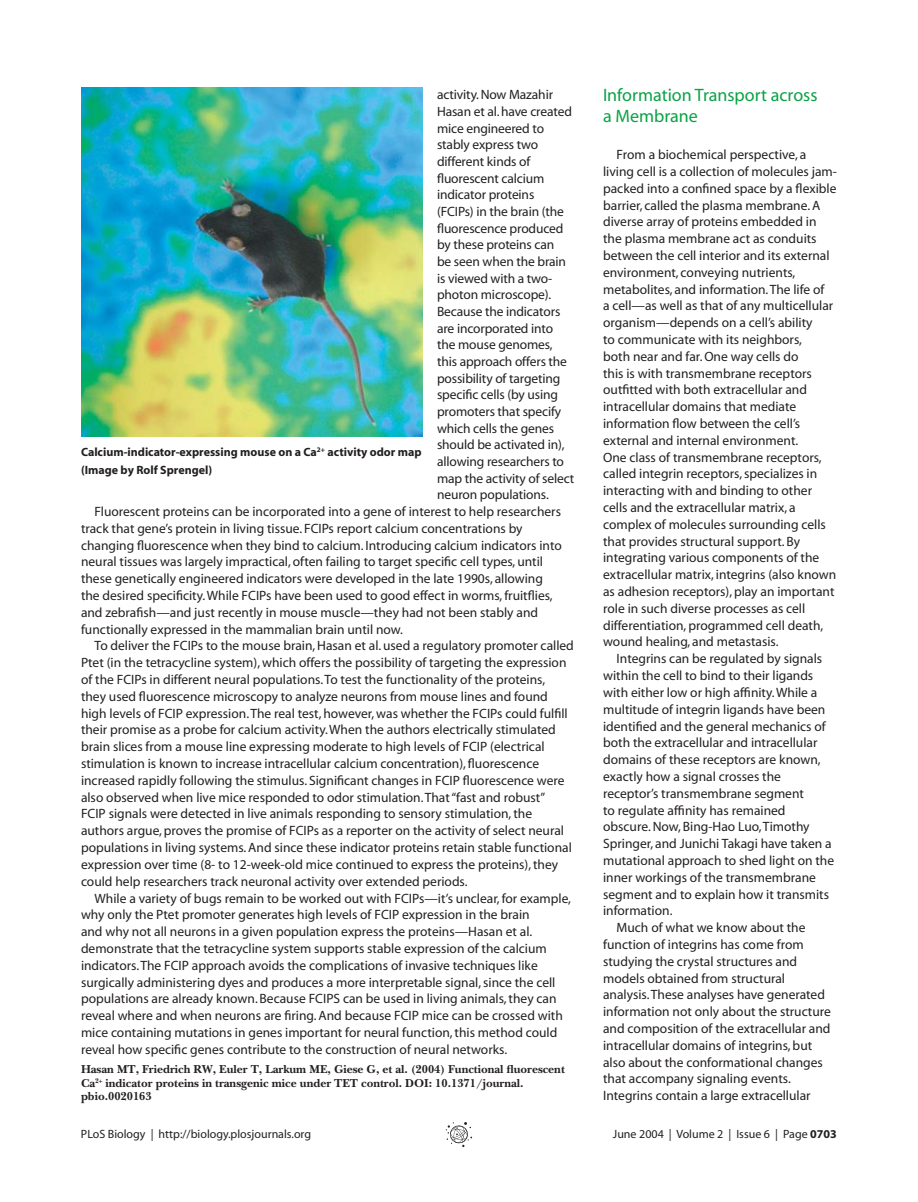
<style>
.page{position:relative;width:918px;height:1202px;background:#fff}
.page>*{position:absolute;margin:0;border:0;box-sizing:border-box;transform-origin:0 0}
.t1{font:18px/21px "Myriad";color:#09a245}
.t2{font:13.5px/16.8px "Myriad";color:#231f20}
.t3{font:700 12px/13.5px "PLB Iserif";color:#231f20}
.t4{font:700 12px/18px "Myriad";color:#231f20}
.t5{font:12px "Myriad";color:#231f20}
.s1{font-weight:700}
</style>
<div class="page">
<svg style="left:446px;top:1122px;width:26px;height:25px"></svg>
<img style="left:81px;top:88px;width:342px;height:348px">
<p class="t2" style="left:437px;top:88px;width:118px">activity. Now Mazahir</p>
<p class="t2" style="left:437px;top:104px;width:136px">Hasan et al. have created</p>
<p class="t2" style="left:437px;top:121px;width:109px">mice engineered to</p>
<p class="t2" style="left:437px;top:137px;width:103px">stably express two</p>
<p class="t2" style="left:437px;top:154px;width:95px">different kinds of</p>
<p class="t2" style="left:437px;top:171px;width:109px">fluorescent calcium</p>
<p class="t2" style="left:437px;top:187px;width:99px">indicator proteins</p>
<p class="t2" style="left:437px;top:204px;width:128px">(FCIPs) in the brain (the</p>
<p class="t2" style="left:437px;top:221px;width:128px">fluorescence produced</p>
<p class="t2" style="left:437px;top:237px;width:119px">by these proteins can</p>
<p class="t2" style="left:437px;top:254px;width:131px">be seen when the brain</p>
<p class="t2" style="left:437px;top:271px;width:117px">is viewed with a two-</p>
<p class="t2" style="left:437px;top:287px;width:116px">photon microscope).</p>
<p class="t2" style="left:437px;top:304px;width:125px">Because the indicators</p>
<p class="t2" style="left:437px;top:321px;width:118px">are incorporated into</p>
<p class="t2" style="left:437px;top:337px;width:117px">the mouse genomes,</p>
<p class="t2" style="left:437px;top:354px;width:131px">this approach offers the</p>
<p class="t2" style="left:437px;top:371px;width:125px">possibility of targeting</p>
<p class="t2" style="left:437px;top:387px;width:122px">specific cells (by using</p>
<p class="t2" style="left:437px;top:404px;width:126px">promoters that specify</p>
<p class="t2" style="left:437px;top:421px;width:119px">which cells the genes</p>
<p class="t2" style="left:437px;top:437px;width:129px">should be activated in),</p>
<p class="t2" style="left:437px;top:454px;width:128px">allowing researchers to</p>
<p class="t2" style="left:437px;top:470px;width:139px">map the activity of select</p>
<p class="t2" style="left:437px;top:487px;width:113px">neuron populations.</p>
<p class="t2" style="left:95px;top:504px;width:468px">Fluorescent proteins can be incorporated into a gene of interest to help researchers</p>
<p class="t2" style="left:81px;top:521px;width:443px">track that gene’s protein in living tissue. FCIPs report calcium concentrations by</p>
<p class="t2" style="left:81px;top:538px;width:482px">changing fluorescence when they bind to calcium. Introducing calcium indicators into</p>
<p class="t2" style="left:81px;top:554px;width:464px">neural tissues was largely impractical, often failing to target specific cell types, until</p>
<p class="t2" style="left:81px;top:571px;width:464px">these genetically engineered indicators were developed in the late 1990s, allowing</p>
<p class="t2" style="left:81px;top:588px;width:473px">the desired specificity. While FCIPs have been used to good effect in worms, fruitflies,</p>
<p class="t2" style="left:81px;top:605px;width:459px">and zebrafish—and just recently in mouse muscle—they had not been stably and</p>
<p class="t2" style="left:81px;top:622px;width:324px">functionally expressed in the mammalian brain until now.</p>
<p class="t2" style="left:95px;top:638px;width:481px">To deliver the FCIPs to the mouse brain, Hasan et al. used a regulatory promoter called</p>
<p class="t2" style="left:81px;top:655px;width:487px">Ptet (in the tetracycline system), which offers the possibility of targeting the expression</p>
<p class="t2" style="left:81px;top:672px;width:466px">of the FCIPs in different neural populations. To test the functionality of the proteins,</p>
<p class="t2" style="left:81px;top:689px;width:468px">they used fluorescence microscopy to analyze neurons from mouse lines and found</p>
<p class="t2" style="left:81px;top:706px;width:488px">high levels of FCIP expression. The real test, however, was whether the FCIPs could fulfill</p>
<p class="t2" style="left:81px;top:722px;width:476px">their promise as a probe for calcium activity. When the authors electrically stimulated</p>
<p class="t2" style="left:81px;top:739px;width:465px">brain slices from a mouse line expressing moderate to high levels of FCIP (electrical</p>
<p class="t2" style="left:81px;top:756px;width:460px">stimulation is known to increase intracellular calcium concentration), fluorescence</p>
<p class="t2" style="left:81px;top:773px;width:485px">increased rapidly following the stimulus. Significant changes in FCIP fluorescence were</p>
<p class="t2" style="left:81px;top:789px;width:466px">also observed when live mice responded to odor stimulation. That “fast and robust’’</p>
<p class="t2" style="left:81px;top:806px;width:453px">FCIP signals were detected in live animals responding to sensory stimulation, the</p>
<p class="t2" style="left:81px;top:823px;width:485px">authors argue, proves the promise of FCIPs as a reporter on the activity of select neural</p>
<p class="t2" style="left:81px;top:840px;width:492px">populations in living systems. And since these indicator proteins retain stable functional</p>
<p class="t2" style="left:81px;top:857px;width:479px">expression over time (8- to 12-week-old mice continued to express the proteins), they</p>
<p class="t2" style="left:81px;top:873px;width:388px">could help researchers track neuronal activity over extended periods.</p>
<p class="t2" style="left:95px;top:890px;width:478px">While a variety of bugs remain to be worked out with FCIPs—it’s unclear, for example,</p>
<p class="t2" style="left:81px;top:907px;width:450px">why only the Ptet promoter generates high levels of FCIP expression in the brain</p>
<p class="t2" style="left:81px;top:924px;width:453px">and why not all neurons in a given population express the proteins—Hasan et al.</p>
<p class="t2" style="left:81px;top:941px;width:467px">demonstrate that the tetracycline system supports stable expression of the calcium</p>
<p class="t2" style="left:81px;top:957px;width:458px">indicators. The FCIP approach avoids the complications of invasive techniques like</p>
<p class="t2" style="left:81px;top:974px;width:476px">surgically administering dyes and produces a more interpretable signal, since the cell</p>
<p class="t2" style="left:81px;top:991px;width:477px">populations are already known. Because FCIPS can be used in living animals, they can</p>
<p class="t2" style="left:81px;top:1008px;width:483px">reveal where and when neurons are firing. And because FCIP mice can be crossed with</p>
<p class="t2" style="left:81px;top:1025px;width:478px">mice containing mutations in genes important for neural function, this method could</p>
<p class="t2" style="left:81px;top:1041px;width:428px">reveal how specific genes contribute to the construction of neural networks.</p>
<p class="t3" style="left:81px;top:1064px;width:485px">Hasan MT, Friedrich RW, Euler T, Larkum ME, Giese G, et al. (2004) Functional fluorescent<br>Ca<sup>2+</sup> indicator proteins in transgenic mice under TET control. DOI: 10.1371/journal. pbio.0020163</p>
<p class="t4" style="left:81px;top:444px;width:342px">Calcium-indicator-expressing mouse on a Ca<sup>2+</sup> activity odor map (Image by Rolf Sprengel)</p>
<h1 class="t1" style="left:603px;top:86px;width:216px">Information Transport across a Membrane</h1>
<p class="t2" style="left:603px;top:147px;width:235px;text-indent:14px">From a biochemical perspective, a living cell is a collection of molecules jam&shy;packed into a confined space by a flexible barrier, called the plasma membrane. A diverse array of proteins embedded in the plasma membrane act as conduits between the cell interior and its external environment, conveying nutrients, metabolites, and information. The life of<br>a cell—as well as that of any multicellular organism—depends on a cell’s ability<br>to communicate with its neighbors,<br>both near and far. One way cells do<br>this is with transmembrane receptors outfitted with both extracellular and intracellular domains that mediate information flow between the cell’s external and internal environment.<br>One class of transmembrane receptors, called integrin receptors, specializes in interacting with and binding to other cells and the extracellular matrix, a complex of molecules surrounding cells that provides structural support. By integrating various components of the extracellular matrix, integrins (also known as adhesion receptors), play an important role in such diverse processes as cell differentiation, programmed cell death, wound healing, and metastasis.</p>
<p class="t2" style="left:617px;top:651px;width:207px">Integrins can be regulated by signals</p>
<p class="t2" style="left:603px;top:668px;width:212px">within the cell to bind to their ligands</p>
<p class="t2" style="left:603px;top:685px;width:216px">with either low or high affinity. While a</p>
<p class="t2" style="left:603px;top:702px;width:224px">multitude of integrin ligands have been</p>
<p class="t2" style="left:603px;top:718px;width:224px">identified and the general mechanics of</p>
<p class="t2" style="left:603px;top:735px;width:216px">both the extracellular and intracellular</p>
<p class="t2" style="left:603px;top:752px;width:219px">domains of these receptors are known,</p>
<p class="t2" style="left:603px;top:769px;width:179px">exactly how a signal crosses the</p>
<p class="t2" style="left:603px;top:786px;width:202px">receptor’s transmembrane segment</p>
<p class="t2" style="left:603px;top:802px;width:184px">to regulate affinity has remained</p>
<p class="t2" style="left:603px;top:819px;width:208px">obscure. Now, Bing-Hao Luo, Timothy</p>
<p class="t2" style="left:603px;top:836px;width:230px">Springer, and Junichi Takagi have taken a</p>
<p class="t2" style="left:603px;top:853px;width:233px">mutational approach to shed light on the</p>
<p class="t2" style="left:603px;top:870px;width:214px">inner workings of the transmembrane</p>
<p class="t2" style="left:603px;top:886px;width:227px">segment and to explain how it transmits</p>
<p class="t2" style="left:603px;top:903px;width:71px">information.</p>
<p class="t2" style="left:617px;top:920px;width:190px">Much of what we know about the</p>
<p class="t2" style="left:603px;top:937px;width:202px">function of integrins has come from</p>
<p class="t2" style="left:603px;top:954px;width:196px">studying the crystal structures and</p>
<p class="t2" style="left:603px;top:970px;width:183px">models obtained from structural</p>
<p class="t2" style="left:603px;top:987px;width:223px">analysis. These analyses have generated</p>
<p class="t2" style="left:603px;top:1004px;width:229px">information not only about the structure</p>
<p class="t2" style="left:603px;top:1021px;width:229px">and composition of the extracellular and</p>
<p class="t2" style="left:603px;top:1038px;width:211px">intracellular domains of integrins, but</p>
<p class="t2" style="left:603px;top:1054px;width:221px">also about the conformational changes</p>
<p class="t2" style="left:603px;top:1071px;width:189px">that accompany signaling events.</p>
<p class="t2" style="left:603px;top:1088px;width:209px">Integrins contain a large extracellular</p>
<p class="t5" style="left:81px;top:1129px;width:232px">PLoS Biology | http://biology.plosjournals.org</p>
<p class="t5" style="left:613px;top:1129px;width:225px">June 2004 | Volume 2 | Issue 6 | Page <span class="s1">0703</span></p>
</div>
